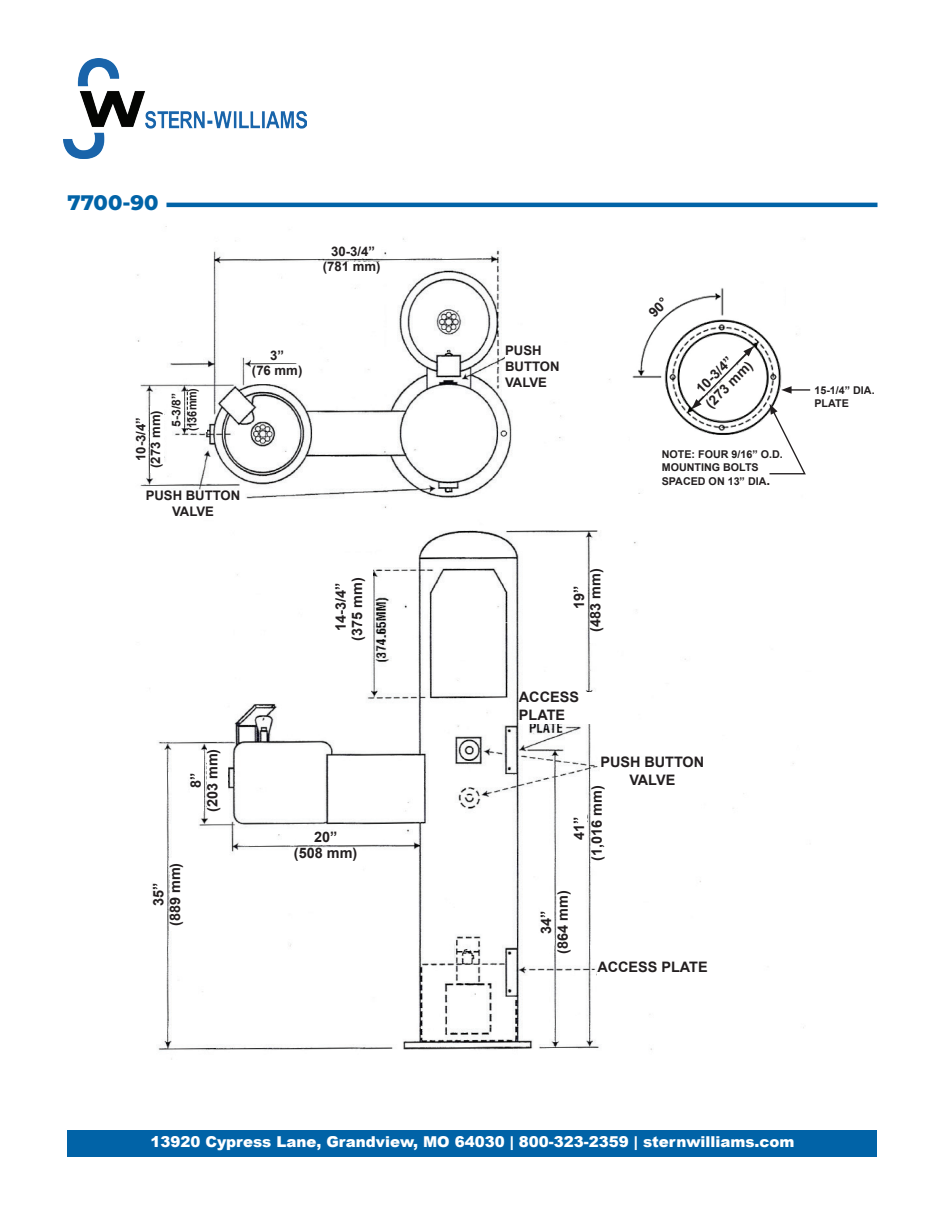
<style>
.page{position:relative;width:945px;height:1215px;background:#fff}
.page>*{position:absolute;margin:0;border:0;box-sizing:border-box;transform-origin:0 0}
.t1{font:800 21px "Montserrat";color:#0163a7}
.t2{font:900 15px "Arial";color:#fff}
.t3{font:700 14.4px/17.2px "Arial";color:#231f20}
.t4{font:700 13.65px "Arial";color:#231f20}
.t5{font:700 13.2px/15.8px "Arial";color:#231f20;text-align:center}
.t6{font:700 12px "Arial";color:#231f20;scale:.9 1}
.t7{font:700 12px "Arial";color:#231f20}
.t8{font:700 10.8px/12.9px "Arial";color:#231f20}
.s1{font-size:13.65px}
</style>
<div class="page">
<div style="left:68px;top:1130px;width:810px;height:26px;background:#0163a7"></div>
<img style="left:64px;top:59px;width:242px;height:100px">
<hr style="left:166px;top:203px;width:712px;height:4px;background:#0163a7">
<img style="left:137px;top:226px;width:674px;height:834px">
<div style="left:609px;top:244px;width:141px;height:122px;background:#fff"></div>
<img style="left:630px;top:287px;width:155px;height:164px">
<div style="left:662px;top:450px;width:131px;height:41px;background:#fff"></div>
<hr style="left:789px;top:389px;width:21px;height:2px;background:#231f20">
<svg style="left:781px;top:386px;width:11px;height:8px"></svg>
<svg style="left:692px;top:346px;width:65px;height:66px"></svg>
<svg style="left:768px;top:404px;width:39px;height:71px"></svg>
<div style="left:153px;top:865px;width:13px;height:59px;background:#fff"></div>
<div style="left:541px;top:892px;width:13px;height:60px;background:#fff"></div>
<div style="left:574px;top:798px;width:13px;height:60px;background:#fff"></div>
<div style="left:335px;top:577px;width:13px;height:60px;background:#fff"></div>
<div style="left:574px;top:568px;width:13px;height:60px;background:#fff"></div>
<div style="left:190px;top:751px;width:14px;height:59px;background:#fff"></div>
<div style="left:170px;top:858px;width:20px;height:73px;background:#fff"></div>
<div style="left:557px;top:886px;width:21px;height:73px;background:#fff"></div>
<div style="left:352px;top:567px;width:20px;height:85px;background:#fff"></div>
<div style="left:590px;top:558px;width:21px;height:85px;background:#fff"></div>
<div style="left:207px;top:744px;width:21px;height:73px;background:#fff"></div>
<div style="left:296px;top:831px;width:60px;height:13px;background:#fff"></div>
<div style="left:289px;top:848px;width:73px;height:21px;background:#fff"></div>
<div style="left:519px;top:692px;width:104px;height:32px;background:#fff"></div>
<div style="left:597px;top:962px;width:141px;height:31px;background:#fff"></div>
<div style="left:600px;top:757px;width:104px;height:32px;background:#fff"></div>
<div style="left:591px;top:781px;width:21px;height:85px;background:#fff"></div>
<div style="left:136px;top:412px;width:12px;height:54px;background:#fff"></div>
<div style="left:172px;top:392px;width:12px;height:36px;background:#fff"></div>
<div style="left:151px;top:406px;width:13px;height:66px;background:#fff"></div>
<div style="left:188px;top:387px;width:19px;height:45px;background:#fff"></div>
<div style="left:326px;top:246px;width:54px;height:12px;background:#fff"></div>
<div style="left:251px;top:351px;width:52px;height:12px;background:#fff"></div>
<div style="left:319px;top:262px;width:66px;height:18px;background:#fff"></div>
<div style="left:251px;top:365px;width:52px;height:19px;background:#fff"></div>
<div style="left:146px;top:491px;width:94px;height:29px;background:#fff"></div>
<div style="left:505px;top:345px;width:95px;height:48px;background:#fff"></div>
<svg style="left:638px;top:287px;width:43px;height:43px"></svg>
<p class="t1" style="left:68px;top:187px;width:93px">7700-90</p>
<p class="t5" style="left:331px;top:244px;width:45px">30-3/4”</p>
<p class="t5" style="left:323px;top:259px;width:59px">(781 mm)</p>
<p class="t5" style="left:148px;top:468px;width:59px;rotate:-90deg">(273 mm)</p>
<p class="t5" style="left:133px;top:461px;width:45px;rotate:-90deg">10-3/4”</p>
<p class="t6" style="left:184px;top:431px;width:49px;rotate:-90deg">(136 mm)</p>
<p class="t7" style="left:168px;top:427px;width:35px;rotate:-90deg">5-3/8”</p>
<p class="t5" style="left:146px;top:488px;width:96px">PUSH BUTTON<br>VALVE</p>
<p class="t5" style="left:270px;top:348px;width:15px">3”</p>
<p class="t5" style="left:252px;top:362px;width:52px">(76 mm)</p>
<p class="t5" style="left:505px;top:343px;width:38px">PUSH</p>
<p class="t5" style="left:505px;top:359px;width:56px;text-align:left">BUTTON<br>VALVE</p>
<p class="t4" style="left:692px;top:384px;width:47px;rotate:-45deg">10-3/4”</p>
<p class="t4" style="left:702px;top:399px;width:61px;rotate:-45deg">(273 mm)</p>
<p class="t8" style="left:662px;top:448px;width:122px">NOTE: FOUR 9/16” O.D.<br>MOUNTING BOLTS</p>
<p class="t8" style="left:662px;top:475px;width:110px">SPACED ON 13” DIA<span class="s1">.</span></p>
<p class="t3" style="left:204px;top:812px;width:65px;rotate:-90deg">(203 mm)</p>
<p class="t3" style="left:188px;top:788px;width:17px;rotate:-90deg">8”</p>
<p class="t3" style="left:167px;top:926px;width:65px;rotate:-90deg">(889 mm)</p>
<p class="t3" style="left:150px;top:906px;width:25px;rotate:-90deg">35”</p>
<p class="t3" style="left:349px;top:641px;width:65px;rotate:-90deg">(375 mm)</p>
<p class="t3" style="left:587px;top:632px;width:65px;rotate:-90deg">(483 mm)</p>
<p class="t3" style="left:332px;top:631px;width:50px;rotate:-90deg">14-3/4”</p>
<p class="t3" style="left:571px;top:609px;width:25px;rotate:-90deg">19”</p>
<p class="t3" style="left:314px;top:829px;width:25px">20”</p>
<p class="t3" style="left:294px;top:845px;width:65px">(508 mm)</p>
<p class="t3" style="left:519px;top:689px;width:62px">ACCESS<br>PLATE</p>
<p class="t3" style="left:600px;top:754px;width:105px;text-align:center">PUSH BUTTON<br>VALVE</p>
<p class="t3" style="left:589px;top:861px;width:77px;rotate:-90deg">(1,016 mm)</p>
<p class="t3" style="left:571px;top:840px;width:25px;rotate:-90deg">41”</p>
<p class="t3" style="left:555px;top:954px;width:65px;rotate:-90deg">(864 mm)</p>
<p class="t3" style="left:538px;top:934px;width:25px;rotate:-90deg">34”</p>
<p class="t3" style="left:597px;top:959px;width:112px">ACCESS PLATE</p>
<p class="t8" style="left:814px;top:384px;width:62px">15-1/4” DIA.</p>
<p class="t8" style="left:814px;top:397px;width:36px">PLATE</p>
<p class="t2" style="left:150px;top:1131px;width:646px">13920 Cypress Lane, Grandview, MO 64030 | 800-323-2359 | sternwilliams.com</p>
</div>
